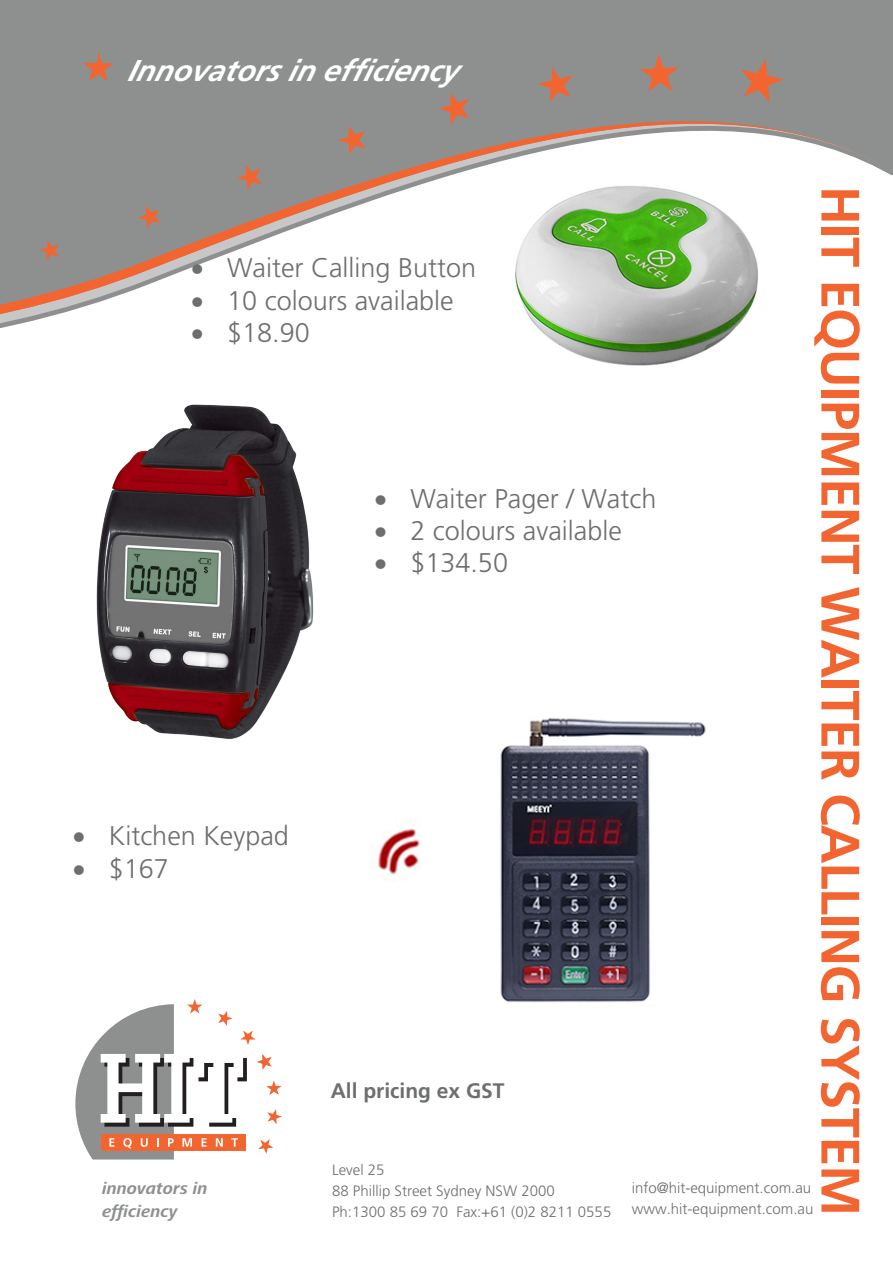
<style>
.page{position:relative;width:893px;height:1263px;background:#fff}
.page>*{position:absolute;margin:0;border:0;box-sizing:border-box;transform-origin:0 0}
.t1{font:700 54px "Frutiger";letter-spacing:-.025em;color:#f26531}
.t2{font:italic 700 30.15px "Frutiger";color:#fff}
.t3{font:300 27px "Frutiger";color:#6d6e70}
.t4{font:700 21px "Frutiger";color:#6d6e70}
.t5{font:italic 700 17.25px/23px "Frutiger Next LT";color:#8e9090}
.t6{font:300 15px/21px "Frutiger";color:#6d6e71}
</style>
<div class="page">
<div style="left:0;top:0;width:893px;height:366px;background:#8e9090"></div>
<svg style="left:0;top:121px;width:893px;height:245px;fill:#fff"></svg>
<svg style="left:338px;top:126px;width:28px;height:28px"></svg>
<svg style="left:237px;top:165px;width:25px;height:25px"></svg>
<svg style="left:138px;top:206px;width:23px;height:23px"></svg>
<svg style="left:39px;top:240px;width:21px;height:21px"></svg>
<svg style="left:439px;top:93px;width:30px;height:32px"></svg>
<svg style="left:640px;top:54px;width:39px;height:38px"></svg>
<svg style="left:538px;top:67px;width:35px;height:35px"></svg>
<svg style="left:741px;top:59px;width:42px;height:43px"></svg>
<svg style="left:83px;top:52px;width:31px;height:29px"></svg>
<svg style="left:75px;top:999px;width:207px;height:160px"></svg>
<img style="left:504px;top:173px;width:264px;height:193px">
<img style="left:96px;top:404px;width:218px;height:335px">
<img style="left:376px;top:718px;width:330px;height:284px">
<h2 class="t2" style="left:127px;top:53px;width:332px">Innovatorsin efficiency</h2>
<h1 class="t1" style="left:872px;top:186px;width:1032px;rotate:90deg">HIT EQUIPMENT WAITER CALLING SYSTEM</h1>
<h3 class="t3" style="left:191px;top:253px;width:287px">• Waiter Calling Button</h3>
<h3 class="t3" style="left:191px;top:285px;width:264px">• 10 colours available</h3>
<h3 class="t3" style="left:191px;top:317px;width:120px">• $18.90</h3>
<h3 class="t3" style="left:374px;top:483px;width:283px">• Waiter Pager / Watch</h3>
<h3 class="t3" style="left:374px;top:515px;width:249px">• 2 colours available</h3>
<h3 class="t3" style="left:374px;top:548px;width:135px">• $134.50</h3>
<h3 class="t3" style="left:73px;top:821px;width:218px">• Kitchen Keypad</h3>
<h3 class="t3" style="left:73px;top:853px;width:98px">• $167</h3>
<h3 class="t4" style="left:331px;top:1078px;width:175px">All pricing ex GST</h3>
<p class="t6" style="left:332px;top:1159px;width:281px">Level 25<br>88 Phillip Street Sydney NSW 2000<br>Ph:1300 85 69 70 Fax:+61 (0)2 8211 0555</p>
<p class="t5" style="left:102px;top:1176px;width:107px">innovators in efficiency</p>
<p class="t6" style="left:632px;top:1178px;width:183px;line-height:20.4px">info@hit-equipment.com.au www.hit-equipment.com.au</p>
</div>
